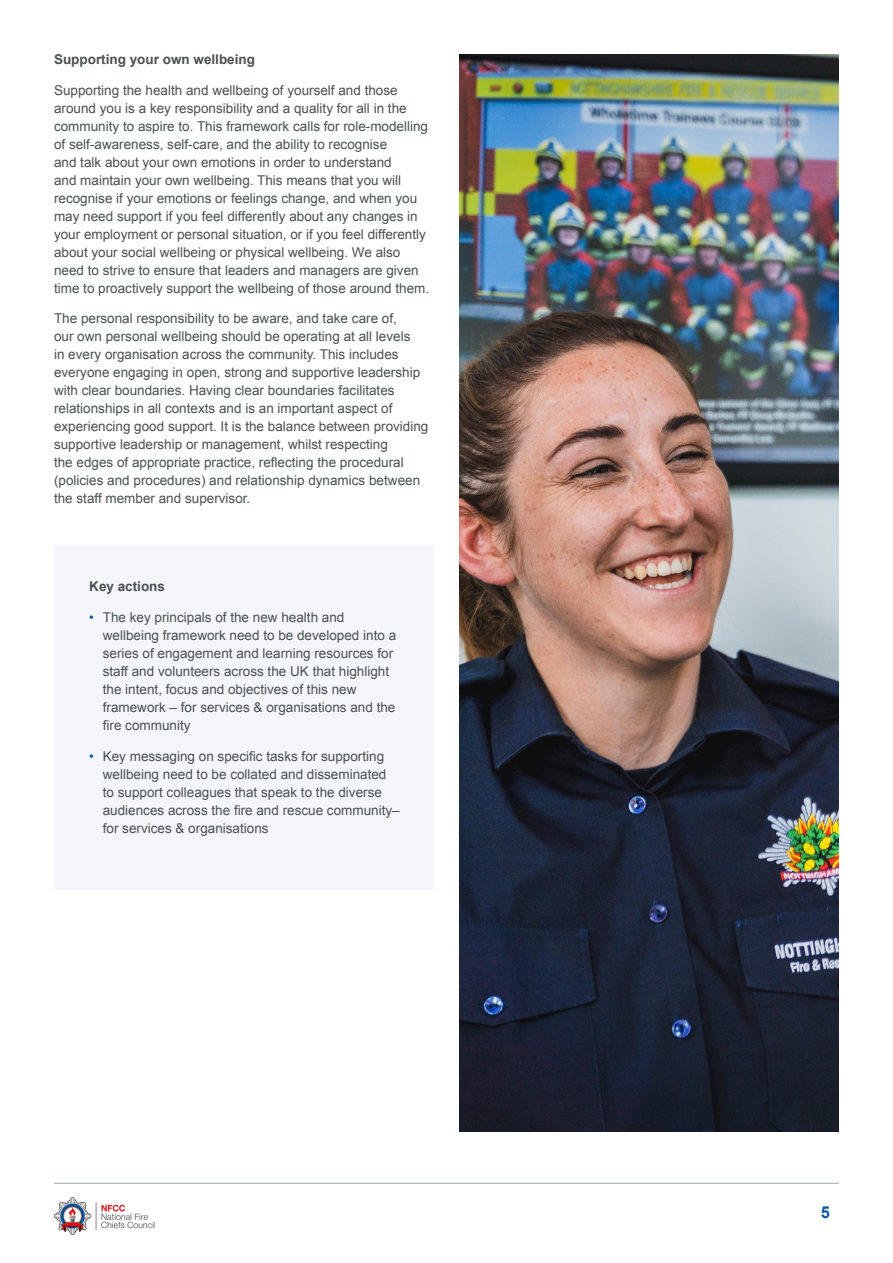
<style>
.page{position:relative;width:893px;height:1263px;background:#fff}
.page>*{position:absolute;margin:0;border:0;box-sizing:border-box;transform-origin:0 0}
.t1{font:700 16.5px "Arial";color:#0a57a3}
.t2{font:13.5px/18px "Arial";color:#49514f}
.t3{font:700 13.5px "Arial";color:#49514f}
.s1{color:#0a57a3}
</style>
<div class="page">
<hr style="left:54px;top:1183px;width:785px;height:1px;background:#49514f">
<img style="left:54px;top:1197px;width:101px;height:37px">
<div style="left:54px;top:545px;width:380px;height:344px;background:#f5f6fb"></div>
<img style="left:459px;top:54px;width:380px;height:1077px">
<p class="t3" style="left:54px;top:50px;width:203px">Supporting your own wellbeing</p>
<p class="t2" style="left:54px;top:81px;width:377px">Supporting the health and wellbeing of yourself and those around you is a key responsibility and a quality for all in the community to aspire to. This framework calls for role-modelling of self-awareness, self-care, and the ability to recognise<br>and talk about your own emotions in order to understand<br>and maintain your own wellbeing. This means that you will recognise if your emotions or feelings change, and when you may need support if you feel differently about any changes in your employment or personal situation, or if you feel differently about your social wellbeing or physical wellbeing. We also need to strive to ensure that leaders and managers are given time to proactively support the wellbeing of those around them.</p>
<p class="t2" style="left:54px;top:310px;width:376px">The personal responsibility to be aware, and take care of,<br>our own personal wellbeing should be operating at all levels<br>in every organisation across the community. This includes everyone engaging in open, strong and supportive leadership with clear boundaries. Having clear boundaries facilitates relationships in all contexts and is an important aspect of experiencing good support. It is the balance between providing supportive leadership or management, whilst respecting<br>the edges of appropriate practice, reflecting the procedural (policies and procedures) and relationship dynamics between the staff member and supervisor.</p>
<p class="t3" style="left:89px;top:577px;width:77px">Key actions</p>
<p class="t2" style="left:103px;top:608px;width:295px;text-indent:-14px"><span class="s1">•</span> The key principals of the new health and wellbeing framework need to be developed into a series of engagement and learning resources for staff and volunteers across the UK that highlight the intent, focus and objectives of this new framework – for services &amp; organisations and the fire community</p>
<p class="t2" style="left:103px;top:747px;width:298px;text-indent:-14px"><span class="s1">•</span> Key messaging on specific tasks for supporting wellbeing need to be collated and disseminated to support colleagues that speak to the diverse audiences across the fire and rescue community– for services &amp; organisations</p>
<p class="t1" style="left:821px;top:1201px;width:11px">5</p>
</div>
